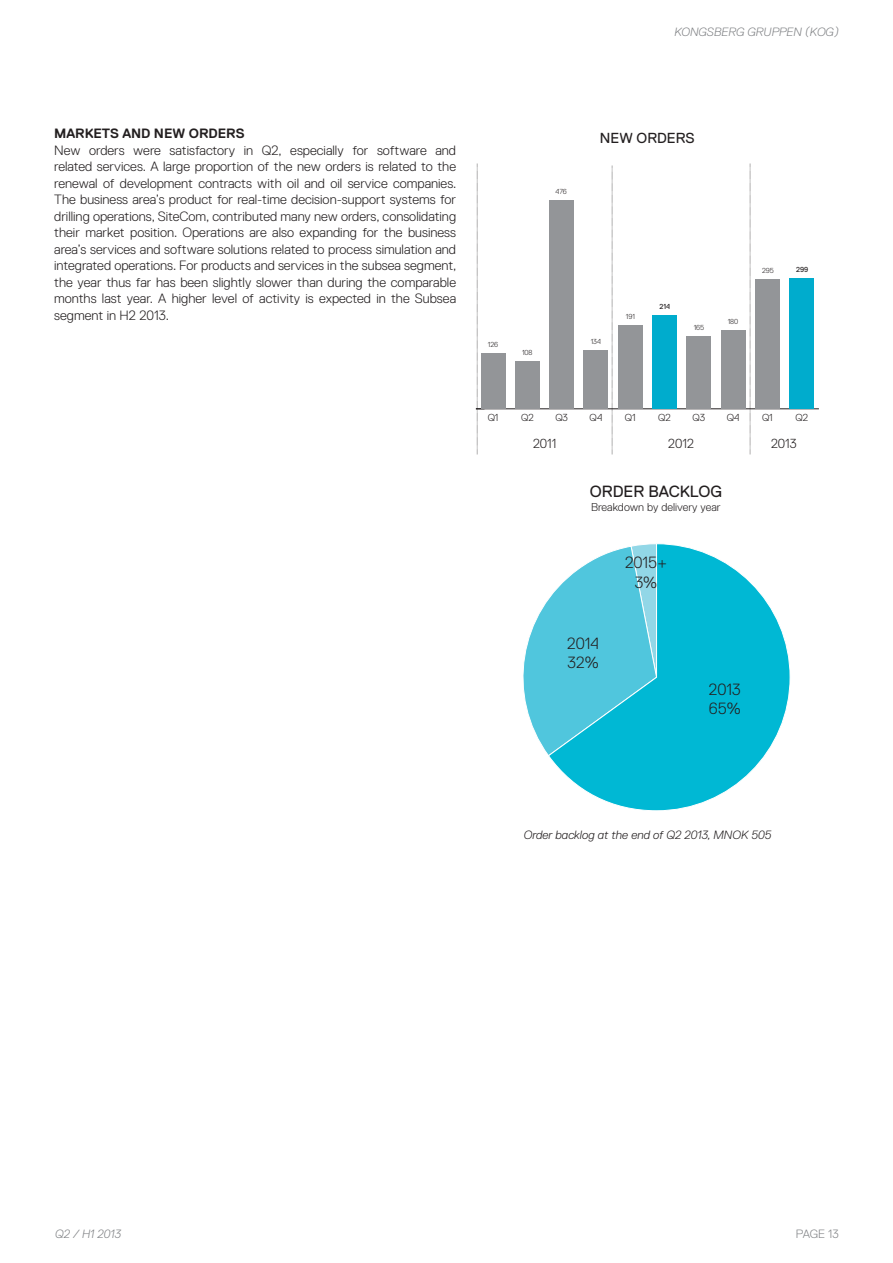
<style>
.page{position:relative;width:893px;height:1263px;background:#fff}
.page>*{position:absolute;margin:0;border:0;box-sizing:border-box;transform-origin:0 0}
.t1{font:300 16.2px/19.5px "Replica";color:#231f20}
.t2{font:16.2px "Replica";color:#231f20}
.t3{font:14.55px "Replica";color:#231f20}
.t4{font:300 13.5px/16.5px "Replica";color:#231f20;text-align:justify}
.t5{font:700 13.5px "Replica";color:#231f20}
.t6{font:300 13.05px "Replica";color:#231f20}
.t7{font:italic 300 12px "Replica";color:#231f20}
.t8{font:italic 300 12px "Replica";color:#808285}
.t9{font:300 12px "Replica";letter-spacing:-.01em;color:#808285}
.t10{font:300 11.4px "Replica";color:#231f20}
.t11{font:300 10.2px "Replica";color:#231f20}
.t12{font:300 7.2px "Replica";color:#231f20}
.t13{font:7.2px "Replica";color:#231f20}
</style>
<div class="page">
<svg style="left:523px;top:602px;width:24px;height:151px"></svg>
<svg style="left:547px;top:543px;width:243px;height:268px"></svg>
<hr style="left:476px;top:408px;width:343px;height:1px;background:#231f20">
<div style="left:481px;top:354px;width:24px;height:55px;background:#939598"></div>
<div style="left:515px;top:362px;width:25px;height:47px;background:#939598"></div>
<div style="left:549px;top:201px;width:25px;height:208px;background:#939598"></div>
<div style="left:584px;top:350px;width:24px;height:59px;background:#939598"></div>
<div style="left:618px;top:325px;width:24px;height:84px;background:#939598"></div>
<div style="left:652px;top:315px;width:25px;height:94px;background:#00accd"></div>
<div style="left:686px;top:337px;width:25px;height:72px;background:#939598"></div>
<div style="left:721px;top:330px;width:24px;height:79px;background:#939598"></div>
<div style="left:755px;top:280px;width:25px;height:129px;background:#939598"></div>
<div style="left:789px;top:278px;width:25px;height:131px;background:#00accd"></div>
<svg style="left:476px;top:164px;width:8px;height:291px"></svg>
<svg style="left:612px;top:166px;width:1px;height:289px"></svg>
<svg style="left:750px;top:164px;width:1px;height:291px"></svg>
<p class="t8" style="left:674px;top:27px;width:166px">KONGSBERG GRUPPEN (KOG)</p>
<p class="t5" style="left:54px;top:129px;width:192px">MARKETS AND NEW ORDERS</p>
<p class="t4" style="left:54px;top:143px;width:404px">New orders were satisfactory in Q2, especially for software and related services. A large proportion of the new orders is related to the renewal of development contracts with oil and oil service companies.<br>The business area’s product for real-time decision-support systems for drilling operations, SiteCom, contributed many new orders, consolidating their market position. Operations are also expanding for the business area’s services and software solutions related to process simulation and integrated operations. For products and services in the subsea segment, the year thus far has been slightly slower than during the comparable months last year. A higher level of activity is expected in the Subsea segment in H2 2013.</p>
<p class="t12" style="left:555px;top:189px;width:13px">476</p>
<p class="t3" style="left:600px;top:133px;width:96px">NEW ORDERS</p>
<p class="t12" style="left:488px;top:342px;width:12px">126</p>
<p class="t12" style="left:522px;top:350px;width:12px">108</p>
<p class="t12" style="left:591px;top:338px;width:12px">134</p>
<p class="t12" style="left:626px;top:314px;width:11px">191</p>
<p class="t13" style="left:659px;top:304px;width:12px">214</p>
<p class="t12" style="left:694px;top:325px;width:12px">165</p>
<p class="t12" style="left:728px;top:319px;width:12px">180</p>
<p class="t12" style="left:762px;top:268px;width:13px">295</p>
<p class="t13" style="left:796px;top:267px;width:14px">299</p>
<p class="t11" style="left:488px;top:413px;width:12px">Q1</p>
<p class="t11" style="left:521px;top:413px;width:14px">Q2</p>
<p class="t11" style="left:555px;top:413px;width:14px">Q3</p>
<p class="t11" style="left:589px;top:413px;width:14px">Q4</p>
<p class="t11" style="left:625px;top:413px;width:12px">Q1</p>
<p class="t11" style="left:658px;top:413px;width:14px">Q2</p>
<p class="t11" style="left:692px;top:413px;width:14px">Q3</p>
<p class="t11" style="left:727px;top:413px;width:14px">Q4</p>
<p class="t11" style="left:762px;top:413px;width:12px">Q1</p>
<p class="t11" style="left:795px;top:413px;width:14px">Q2</p>
<p class="t6" style="left:533px;top:439px;width:25px">2011</p>
<p class="t6" style="left:668px;top:439px;width:27px">2012</p>
<p class="t6" style="left:771px;top:439px;width:27px">2013</p>
<p class="t2" style="left:590px;top:486px;width:134px">ORDER BACKLOG</p>
<p class="t10" style="left:591px;top:503px;width:131px">Breakdown by delivery year</p>
<p class="t1" style="left:567px;top:635px;width:33px">2014<br>32%</p>
<p class="t1" style="left:625px;top:554px;width:43px;text-align:center">2015+<br>3%</p>
<p class="t1" style="left:709px;top:681px;width:33px">2013<br>65%</p>
<p class="t7" style="left:524px;top:831px;width:249px">Order backlog at the end of Q2 2013, MNOK 505</p>
<p class="t8" style="left:55px;top:1229px;width:67px">Q2 / H1 2013</p>
<p class="t9" style="left:796px;top:1229px;width:44px">PAGE 13</p>
</div>
